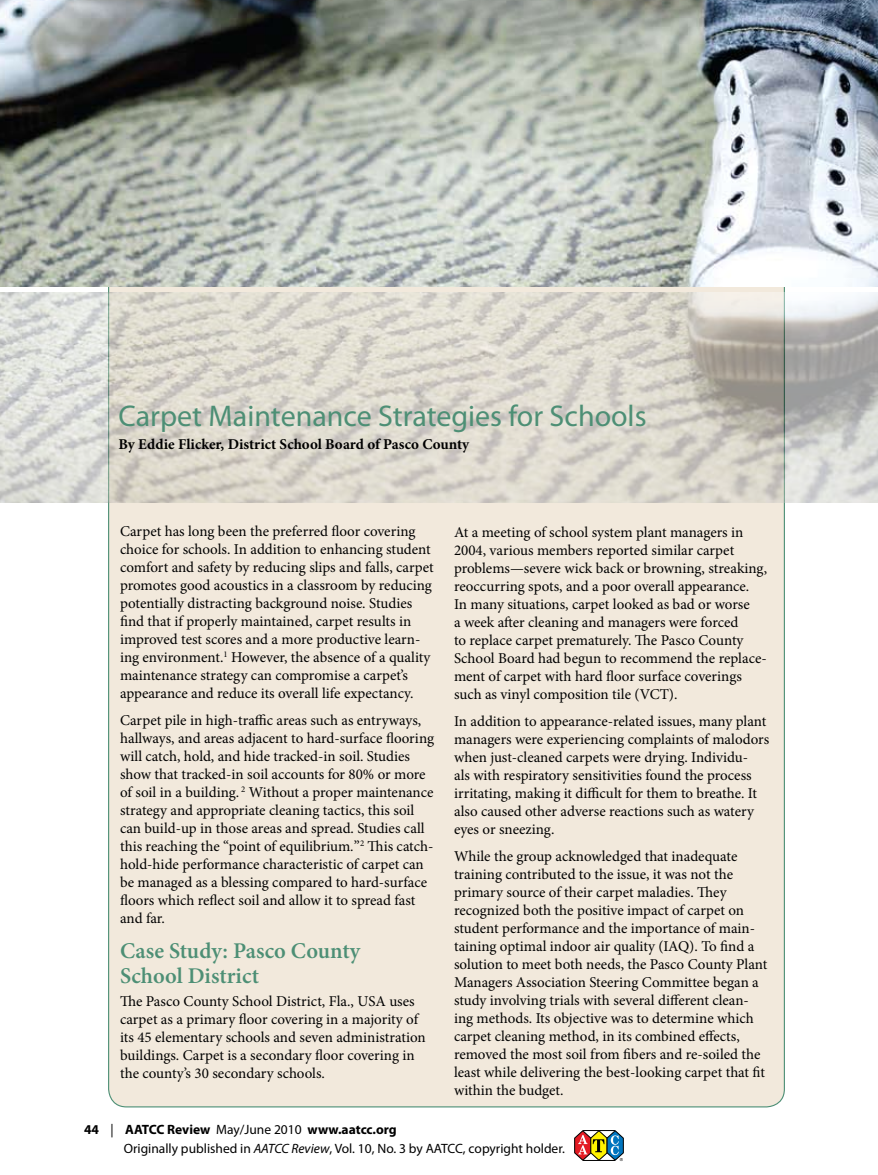
<style>
.page{position:relative;width:878px;height:1175px;background:#fff}
.page>*{position:absolute;margin:0;border:0;box-sizing:border-box;transform-origin:0 0}
.t1{font:30px "Myriad Pro";color:#4d8f75}
.t2{font:600 22.5px/25.5px "Minion Pro";color:#4d8f75}
.t3{font:15px/18px "Minion Pro";color:#000}
.t4{font:700 15px "Minion Pro";color:#000}
.t5{font:13.5px/18.8px "Myriad Pro";color:#000}
.t6{font:4.2px "Helvetica Neue";color:#000}
.s1{font-style:italic}
.s2{font-weight:700}
</style>
<div class="page">
<div style="left:109px;top:151px;width:675px;height:955px;background:#f2e9dc;border-radius:18px"></div>
<svg style="left:574px;top:1130px;width:50px;height:31px"></svg>
<img style="left:0;top:292px;width:878px;height:210px">
<img style="left:0;top:0;width:878px;height:286px">
<h1 class="t1" style="left:118px;top:397px;width:529px">Carpet Maintenance Strategies for Schools</h1>
<p class="t4" style="left:118px;top:433px;width:352px">By Eddie Flicker, District School Board of Pasco County</p>
<p class="t3" style="left:120px;top:522px;width:315px">Carpet has long been the preferred floor covering choice for schools. In addition to enhancing student comfort and safety by reducing slips and falls, carpet promotes good acoustics in a classroom by reducing potentially distracting background noise. Studies find that if properly maintained, carpet results in improved test scores and a more productive learn&shy;ing environment.<sup>1</sup> However, the absence of a quality maintenance strategy can compromise a carpet’s appearance and reduce its overall life expectancy.</p>
<p class="t3" style="left:120px;top:711px;width:315px">Carpet pile in high-traffic areas such as entryways, hallways, and areas adjacent to hard-surface flooring will catch, hold, and hide tracked-in soil. Studies show that tracked-in soil accounts for 80% or more of soil in a building. <sup>2</sup> Without a proper maintenance strategy and appropriate cleaning tactics, this soil can build-up in those areas and spread. Studies call this reaching the “point of equilibrium<span class="s1">.</span>”<sup>2</sup> This catch&shy;hold-hide performance characteristic of carpet can be managed as a blessing compared to hard-surface floors which reflect soil and allow it to spread fast and far.</p>
<h2 class="t2" style="left:120px;top:937px;width:242px">Case Study: Pasco County<br>School District</h2>
<p class="t3" style="left:120px;top:992px;width:307px">The Pasco County School District, Fla., USA uses carpet as a primary floor covering in a majority of its 45 elementary schools and seven administration buildings. Carpet is a secondary floor covering in the county’s 30 secondary schools.</p>
<p class="t3" style="left:454px;top:523px;width:314px">At a meeting of school system plant managers in 2004, various members reported similar carpet problems—severe wick back or browning, streaking, reoccurring spots, and a poor overall appearance.<br>In many situations, carpet looked as bad or worse<br>a week after cleaning and managers were forced<br>to replace carpet prematurely. The Pasco County School Board had begun to recommend the replace&shy;ment of carpet with hard floor surface coverings such as vinyl composition tile (VCT).</p>
<p class="t3" style="left:454px;top:712px;width:317px">In addition to appearance-related issues, many plant managers were experiencing complaints of malodors when just-cleaned carpets were drying. Individu-<br>als with respiratory sensitivities found the process irritating, making it difficult for them to breathe. It also caused other adverse reactions such as watery eyes or sneezing.</p>
<p class="t3" style="left:454px;top:847px;width:315px">While the group acknowledged that inadequate training contributed to the issue, it was not the primary source of their carpet maladies. They recognized both the positive impact of carpet on student performance and the importance of main&shy;taining optimal indoor air quality (IAQ). To find a solution to meet both needs, the Pasco County Plant Managers Association Steering Committee began a study involving trials with several different clean&shy;ing methods. Its objective was to determine which carpet cleaning method, in its combined effects, removed the most soil from fibers and re-soiled the least while delivering the best-looking carpet that fit within the budget.</p>
<p class="t5" style="left:124px;top:1120px;width:442px;text-indent:-40px"><span class="s2">44</span> | <span class="s2">AATCC Review</span> May/June 2010 <span class="s2">www.aatcc.org<br></span>Originally published in <span class="s1">AATCC Review</span>, Vol. 10, No. 3 by AATCC, copyright holder.</p>
<p class="t6" style="left:619px;top:1156px;width:5px">®</p>
</div>
